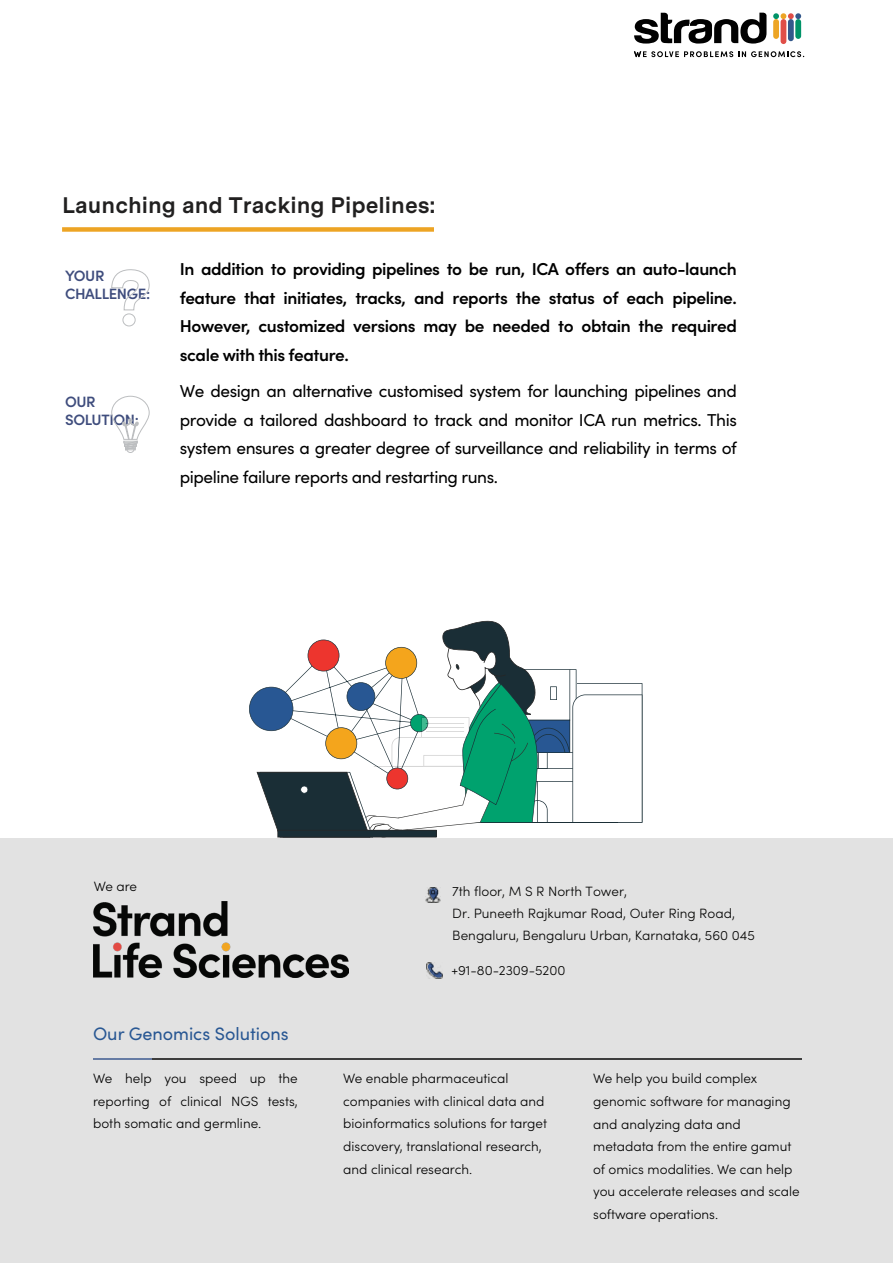
<style>
.page{position:relative;width:893px;height:1263px;background:#fff}
.page>*{position:absolute;margin:0;border:0;box-sizing:border-box;transform-origin:0 0}
.t1{font:700 22.5px "Messina Sans";color:#212020}
.t2{font:18px "Sofia Pro";color:#285793}
.t3{font:17.25px/28.5px "Sofia Pro";letter-spacing:-.025em;color:#000;text-align:justify}
.t4{font:600 17.25px/28.5px "Sofia Pro";letter-spacing:-.025em;color:#000;text-align:justify}
.t5{font:600 15px/18px "Sofia Pro";letter-spacing:-.025em;color:#3f4d7d}
.t6{font:300 13.5px/22.5px "Sofia Pro";color:#000}
.t7{font:300 13.5px/22.2px "Sofia Pro";color:#050504}
</style>
<div class="page">
<div style="left:62px;top:227px;width:372px;height:5px;background:#eda424"></div>
<div style="left:0;top:838px;width:893px;height:425px;background:#e2e2e2"></div>
<svg style="left:249px;top:620px;width:393px;height:218px"></svg>
<hr style="left:152px;top:1058px;width:649px;height:2px;background:#000">
<hr style="left:93px;top:1058px;width:59px;height:2px;background:#39578d">
<svg style="left:111px;top:396px;width:39px;height:57px"></svg>
<svg style="left:111px;top:269px;width:39px;height:41px"></svg>
<div style="left:123px;top:314px;width:12px;height:12px;border:1px solid #bcbec0;border-radius:50%"></div>
<img style="left:94px;top:902px;width:254px;height:75px">
<div style="left:773px;top:19px;width:6px;height:20px;background:#eda525;border-radius:3px"></div>
<div style="left:795px;top:19px;width:6px;height:20px;background:#009368;border-radius:3px"></div>
<div style="left:781px;top:19px;width:5px;height:25px;background:#e04e48;border-radius:3px"></div>
<svg style="left:773px;top:13px;width:28px;height:6px"></svg>
<div style="left:788px;top:19px;width:6px;height:22px;background:#33588b;border-radius:3px"></div>
<svg style="left:634px;top:13px;width:132px;height:31px"></svg>
<svg style="left:634px;top:51px;width:170px;height:6px"></svg>
<img style="left:427px;top:963px;width:15px;height:15px">
<img style="left:425px;top:887px;width:16px;height:16px">
<h1 class="t1" style="left:62px;top:188px;width:375px">Launching and Tracking Pipelines:</h1>
<p class="t5" style="left:65px;top:265px;width:87px">YOUR<br>CHALLENGE:</p>
<p class="t5" style="left:65px;top:392px;width:75px">OUR<br>SOLUTION:</p>
<p class="t4" style="left:180px;top:254px;width:559px">In addition to providing pipelines to be run, ICA offers an auto-launch feature that initiates, tracks, and reports the status of each pipeline.<br>However, customized versions may be needed to obtain the required scale with this feature.</p>
<p class="t3" style="left:180px;top:376px;width:559px">We design an alternative customised system for launching pipelines and provide a tailored dashboard to track and monitor ICA run metrics. This system ensures a greater degree of surveillance and reliability in terms of pipeline failure reports and restarting runs.</p>
<p class="t6" style="left:94px;top:874px;width:45px">We are</p>
<p class="t7" style="left:452px;top:879px;width:304px">7th floor, M S R North Tower,<br>Dr. Puneeth Rajkumar Road, Outer Ring Road,<br>Bengaluru, Bengaluru Urban, Karnataka, 560 045</p>
<p class="t7" style="left:451px;top:958px;width:116px">+91-80-2309-5200</p>
<h2 class="t2" style="left:93px;top:1021px;width:197px">Our Genomics Solutions</h2>
<p class="t6" style="left:93px;top:1067px;width:206px;text-align:justify">We help you speed up the reporting of clinical NGS tests, both somatic and germline.</p>
<p class="t6" style="left:343px;top:1067px;width:205px">We enable pharmaceutical companies with clinical data and bioinformatics solutions for target discovery, translational research, and clinical research.</p>
<p class="t6" style="left:593px;top:1067px;width:208px">We help you build complex genomic software for managing and analyzing data and metadata from the entire gamut of omics modalities. We can help you accelerate releases and scale software operations.</p>
</div>
